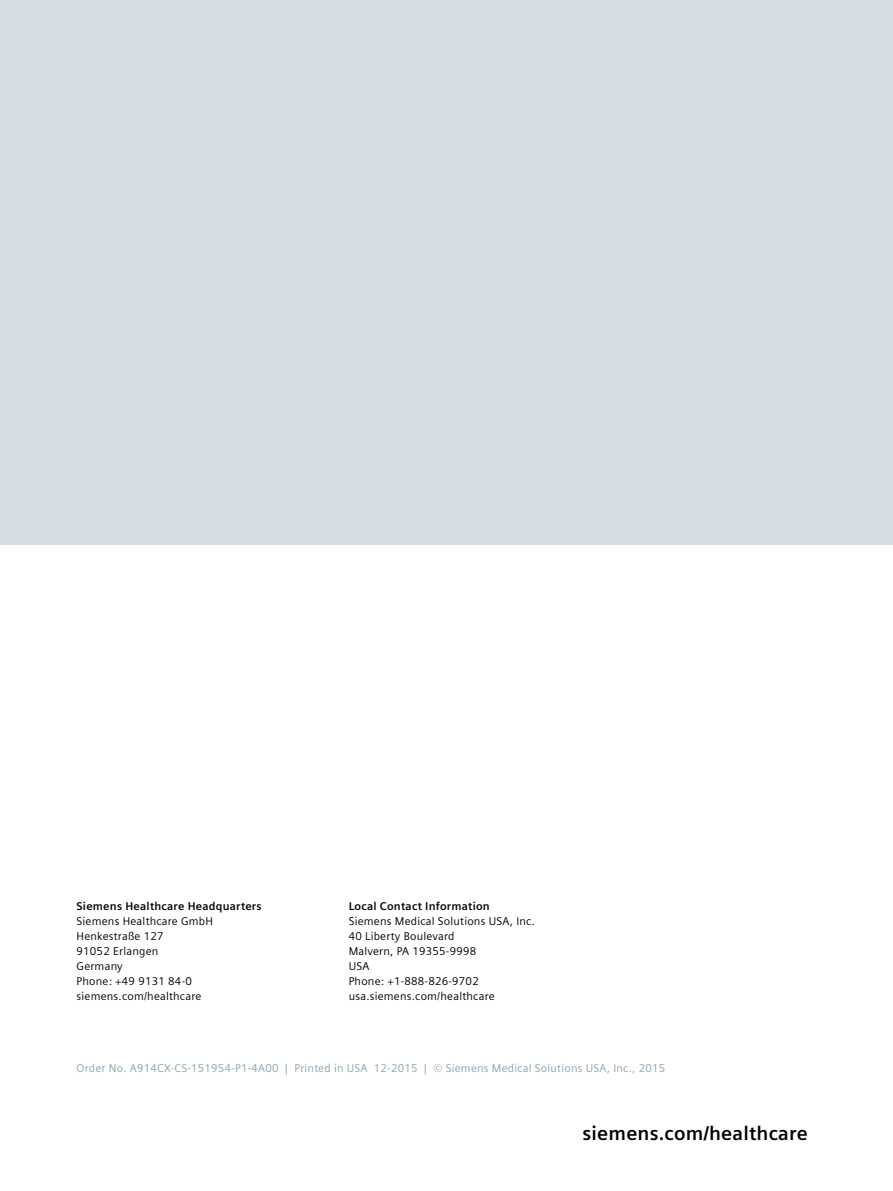
<style>
.page{position:relative;width:893px;height:1191px;background:#fff}
.page>*{position:absolute;margin:0;border:0;box-sizing:border-box;transform-origin:0 0}
.t1{font:700 19.5px "Siemens Sans";letter-spacing:.01em;color:#000}
.t2{font:11.25px/14.9px "Siemens Sans";letter-spacing:.02em;color:#000}
.t3{font:11.25px "Siemens Sans";letter-spacing:.02em;color:#8ca3af}
.t4{font:700 11.25px "Siemens Sans";letter-spacing:.02em;color:#000}
</style>
<div class="page">
<div style="left:0;top:0;width:893px;height:544px;background:#d5dee4"></div>
<p class="t4" style="left:77px;top:900px;width:187px">Siemens Healthcare Headquarters</p>
<p class="t2" style="left:77px;top:914px;width:138px">Siemens Healthcare GmbH<br>Henkestraße 127<br>91052 Erlangen<br>Germany<br>Phone: +49 9131 84-0 siemens.com/healthcare</p>
<p class="t4" style="left:349px;top:900px;width:143px">Local Contact Information</p>
<p class="t2" style="left:349px;top:914px;width:188px">Siemens Medical Solutions USA, Inc.<br>40 Liberty Boulevard<br>Malvern, PA 19355-9998<br>USA<br>Phone: +1-888-826-9702 usa.siemens.com/healthcare</p>
<p class="t3" style="left:77px;top:1061px;width:590px">Order No. A914CX-CS-151954-P1-4A00 | Printed in USA 12-2015 | © Siemens Medical Solutions USA, Inc., 2015</p>
<h1 class="t1" style="left:583px;top:1122px;width:227px">siemens.com/healthcare</h1>
</div>
